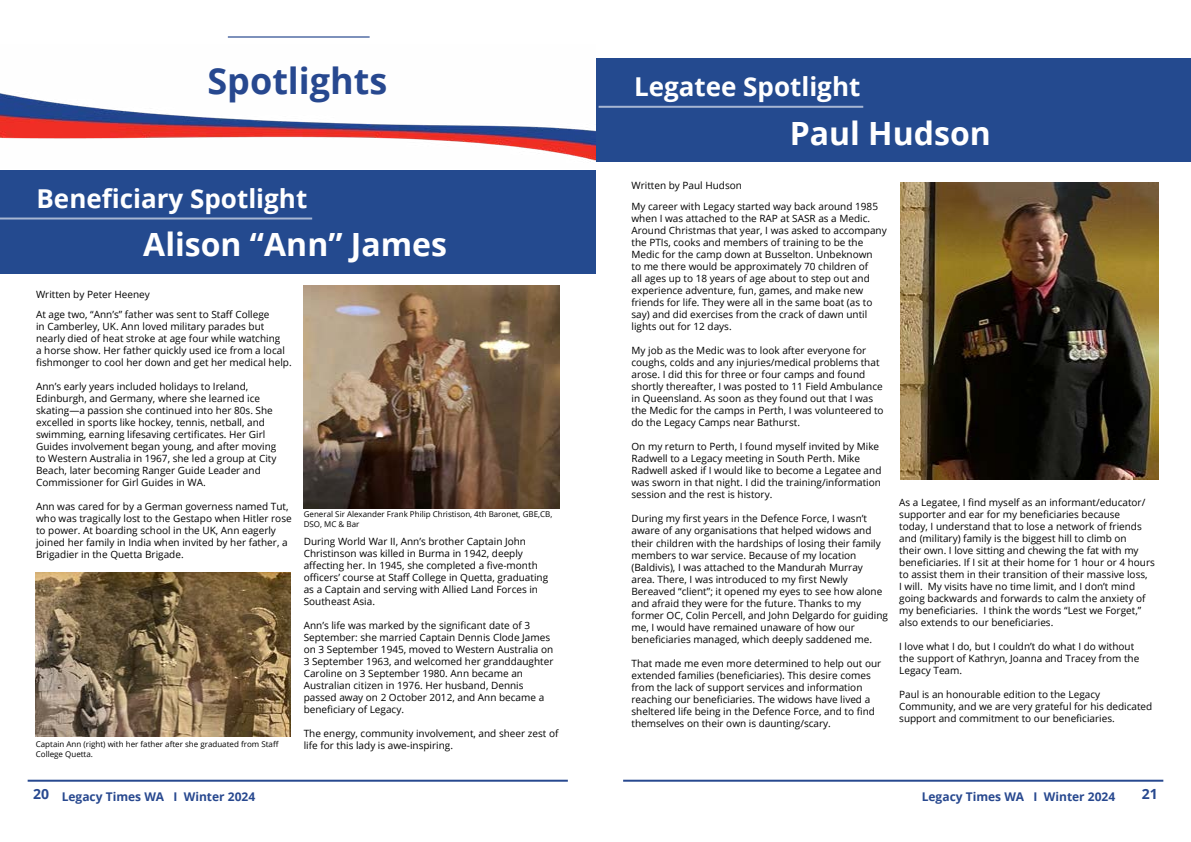
<style>
.page{position:relative;width:1191px;height:842px;background:#fff}
.page>*{position:absolute;margin:0;border:0;box-sizing:border-box;transform-origin:0 0}
.t1{font:700 36px "Open Sans";color:#27488f}
.t2{font:700 32px "Open Sans";color:#fff}
.t3{font:700 26px "Open Sans";color:#fff}
.t4{font:700 14px "Open Sans";color:#27488f}
.t5{font:700 12px "Open Sans";color:#27488f}
.t6{font:10px/12px "Open Sans";color:#000}
.t7{font:8px/9.6px "Open Sans";color:#000}
</style>
<div class="page">
<hr style="left:623px;top:780px;width:540px;height:2px;background:#27488f">
<hr style="left:28px;top:780px;width:540px;height:2px;background:#27488f">
<img style="left:0;top:93px;width:595px;height:69px">
<hr style="left:228px;top:36px;width:141px;height:2px;background:#27488f">
<div style="left:0;top:170px;width:595px;height:103px;background:#244a8f"></div>
<hr style="left:0;top:218px;width:312px;height:2px;background:#fff">
<img style="left:36px;top:572px;width:255px;height:164px">
<img style="left:304px;top:285px;width:255px;height:223px">
<div style="left:596px;top:58px;width:595px;height:104px;background:#244a8f"></div>
<hr style="left:598px;top:106px;width:265px;height:2px;background:#fff">
<img style="left:900px;top:182px;width:258px;height:297px">
<h1 class="t1" style="left:207px;top:56px;width:182px">Spotlights</h1>
<h3 class="t3" style="left:36px;top:180px;width:272px">Beneficiary Spotlight</h3>
<h2 class="t2" style="left:143px;top:221px;width:305px">Alison “Ann” James</h2>
<p class="t6" style="left:36px;top:288px;width:115px">Written by Peter Heeney</p>
<p class="t6" style="left:36px;top:308px;width:257px">At age two, “Ann’s” father was sent to Staff College<br>in Camberley, UK. Ann loved military parades but nearly died of heat stroke at age four while watching<br>a horse show. Her father quickly used ice from a local fishmonger to cool her down and get her medical help.</p>
<p class="t6" style="left:36px;top:380px;width:242px">Ann’s early years included holidays to Ireland, Edinburgh, and Germany, where she learned ice skating—a passion she continued into her 80s. She excelled in sports like hockey, tennis, netball, and swimming, earning lifesaving certificates. Her Girl Guides involvement began young, and after moving to Western Australia in 1967, she led a group at City Beach, later becoming Ranger Guide Leader and Commissioner for Girl Guides in WA.</p>
<p class="t6" style="left:36px;top:500px;width:257px">Ann was cared for by a German governess named Tut, who was tragically lost to the Gestapo when Hitler rose to power. At boarding school in the UK, Ann eagerly joined her family in India when invited by her father, a Brigadier in the Quetta Brigade.</p>
<p class="t7" style="left:36px;top:739px;width:244px">Captain Ann (right) with her father after she graduated from Staff<br>College Quetta.</p>
<p class="t7" style="left:304px;top:509px;width:250px">General Sir Alexander Frank Philip Christison, 4th Baronet, GBE,CB,<br>DSO, MC &amp; Bar</p>
<p class="t6" style="left:304px;top:535px;width:246px">During World War II, Ann’s brother Captain John Christinson was killed in Burma in 1942, deeply affecting her. In 1945, she completed a five-month officers’ course at Staff College in Quetta, graduating as a Captain and serving with Allied Land Forces in Southeast Asia.</p>
<p class="t6" style="left:304px;top:619px;width:251px">Ann’s life was marked by the significant date of 3<br>September: she married Captain Dennis Clode James on 3 September 1945, moved to Western Australia on 3 September 1963, and welcomed her granddaughter Caroline on 3 September 1980. Ann became an Australian citizen in 1976. Her husband, Dennis passed away on 2 October 2012, and Ann became a beneficiary of Legacy.</p>
<p class="t6" style="left:304px;top:727px;width:256px">The energy, community involvement, and sheer zest of life for this lady is awe-inspiring.</p>
<h3 class="t3" style="left:634px;top:69px;width:228px">Legatee Spotlight</h3>
<p class="t6" style="left:631px;top:179px;width:112px">Written by Paul Hudson</p>
<h2 class="t2" style="left:789px;top:111px;width:203px">Paul Hudson</h2>
<p class="t6" style="left:631px;top:201px;width:257px">My career with Legacy started way back around 1985 when I was attached to the RAP at SASR as a Medic.<br>Around Christmas that year, I was asked to accompany the PTIs, cooks and members of training to be the Medic for the camp down at Busselton. Unbeknown<br>to me there would be approximately 70 children of<br>all ages up to 18 years of age about to step out and experience adventure, fun, games, and make new friends for life. They were all in the same boat (as to say) and did exercises from the crack of dawn until lights out for 12 days.</p>
<p class="t6" style="left:631px;top:345px;width:254px">My job as the Medic was to look after everyone for coughs, colds and any injuries/medical problems that arose. I did this for three or four camps and found shortly thereafter, I was posted to 11 Field Ambulance in Queensland. As soon as they found out that I was the Medic for the camps in Perth, I was volunteered to do the Legacy Camps near Bathurst.</p>
<p class="t6" style="left:631px;top:441px;width:251px">On my return to Perth, I found myself invited by Mike Radwell to a Legacy meeting in South Perth. Mike Radwell asked if I would like to become a Legatee and was sworn in that night. I did the training/information session and the rest is history.</p>
<p class="t6" style="left:631px;top:513px;width:258px">During my first years in the Defence Force, I wasn’t aware of any organisations that helped widows and their children with the hardships of losing their family members to war service. Because of my location (Baldivis), I was attached to the Mandurah Murray area. There, I was introduced to my first Newly Bereaved “client”; it opened my eyes to see how alone and afraid they were for the future. Thanks to my former OC, Colin Percell, and John Delgardo for guiding me, I would have remained unaware of how our beneficiaries managed, which deeply saddened me.</p>
<p class="t6" style="left:631px;top:657px;width:251px">That made me even more determined to help out our extended families (beneficiaries). This desire comes from the lack of support services and information reaching our beneficiaries. The widows have lived a sheltered life being in the Defence Force, and to find themselves on their own is daunting/scary.</p>
<p class="t6" style="left:899px;top:496px;width:257px">As a Legatee, I find myself as an informant/educator/ supporter and ear for my beneficiaries because<br>today, I understand that to lose a network of friends and (military) family is the biggest hill to climb on<br>their own. I love sitting and chewing the fat with my beneficiaries. If I sit at their home for 1 hour or 4 hours to assist them in their transition of their massive loss,<br>I will. My visits have no time limit, and I don’t mind going backwards and forwards to calm the anxiety of my beneficiaries. I think the words “Lest we Forget,” also extends to our beneficiaries.</p>
<p class="t6" style="left:899px;top:640px;width:242px">I love what I do, but I couldn’t do what I do without the support of Kathryn, Joanna and Tracey from the<br>Legacy Team.</p>
<p class="t6" style="left:899px;top:688px;width:255px">Paul is an honourable edition to the Legacy<br>Community, and we are very grateful for his dedicated support and commitment to our beneficiaries.</p>
<p class="t5" style="left:33px;top:789px;width:224px"><sup>20</sup> Legacy Times WA I Winter 2024</p>
<p class="t5" style="left:921px;top:789px;width:195px">Legacy Times WA I Winter 2024</p>
<h3 class="t4" style="left:1141px;top:784px;width:17px">21</h3>
</div>
